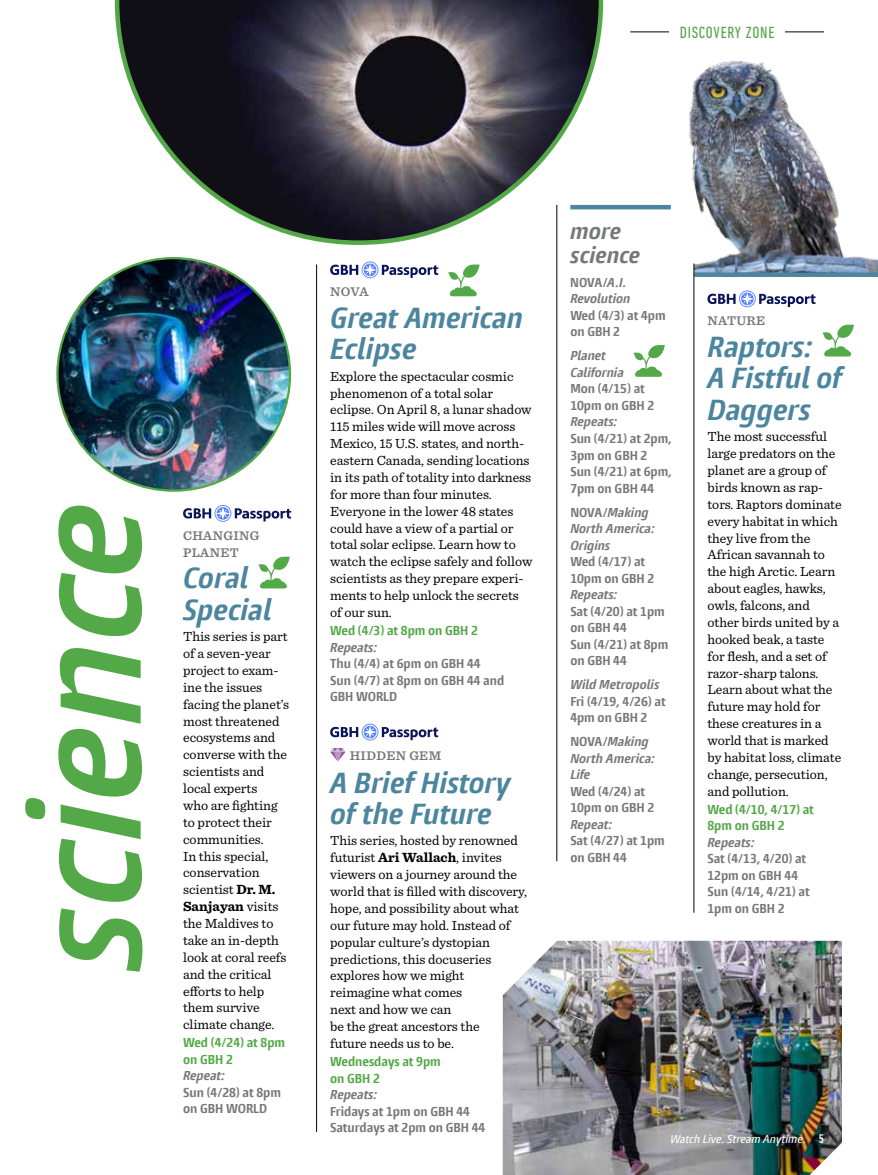
<style>
.page{position:relative;width:878px;height:1175px;background:#fff}
.page>*{position:absolute;margin:0;border:0;box-sizing:border-box;transform-origin:0 0}
.t1{font:italic 600 condensed 142.5px "Burlingame Pro";color:#53a847}
.t2{font:italic 700 condensed 27px/31.5px "Burlingame Pro";color:#4b859e}
.t3{font:italic 700 condensed 21px/24px "Burlingame Pro";color:#77787b}
.t4{font:condensed 16.5px "DIN Next LT Pro";letter-spacing:.045em;color:#53a847}
.t5{font:13.8px/16.8px "Sentinel";letter-spacing:-.005em;color:#000}
.t6{font:600 13.2px/17px "Sentinel";letter-spacing:.025em;color:#77787b}
.t7{font:700 condensed 12px/16.5px "Burlingame Pro";letter-spacing:-.005em;color:#77787b}
.t8{font:italic 700 condensed 12px/16.5px "Burlingame Pro";letter-spacing:-.005em;color:#77787b}
.t9{font:700 condensed 12px/16.5px "Burlingame Pro";letter-spacing:-.005em;color:#53a847}
.t10{font:italic 500 condensed 10.5px "Burlingame Pro";color:#fff}
.s1{font-weight:700}
.s2{font-style:normal}
.s3{font-family:"DIN Next LT Pro";font-style:normal;font-size:12.75px}
</style>
<div class="page">
<img style="left:689px;top:61px;width:189px;height:211px">
<img style="left:502px;top:940px;width:340px;height:234px">
<hr style="left:630px;top:32px;width:194px;height:1px;background:#000">
<div style="left:669px;top:22px;width:116px;height:18px;background:#fff"></div>
<hr style="left:556px;top:205px;width:1px;height:656px;background:#000">
<hr style="left:316px;top:264px;width:1px;height:867px;background:#000">
<svg style="left:183px;top:506px;width:108px;height:15px"></svg>
<img style="left:57px;top:258px;width:233px;height:232px;border-radius:116px">
<svg style="left:259px;top:556px;width:31px;height:32px"></svg>
<hr style="left:570px;top:205px;width:100px;height:4px;background:#4b859e">
<svg style="left:633px;top:345px;width:32px;height:32px"></svg>
<svg style="left:115px;top:0;width:488px;height:245px"></svg>
<div style="left:694px;top:272px;width:184px;height:5px;background:#4b859e"></div>
<svg style="left:330px;top:262px;width:108px;height:16px"></svg>
<svg style="left:707px;top:291px;width:108px;height:16px"></svg>
<svg style="left:330px;top:748px;width:15px;height:13px"></svg>
<svg style="left:330px;top:724px;width:108px;height:16px"></svg>
<div style="left:648px;top:253px;width:45px;height:36px;background:#fff"></div>
<hr style="left:693px;top:263px;width:1px;height:649px;background:#000">
<svg style="left:822px;top:325px;width:32px;height:31px"></svg>
<svg style="left:448px;top:264px;width:31px;height:32px"></svg>
<p class="t4" style="left:679px;top:23px;width:96px">DISCOVERY ZONE</p>
<h1 class="t1" style="left:-2px;top:970px;width:469px;rotate:-90deg">science</h1>
<p class="t6" style="left:183px;top:526px;width:78px">CHANGING<br>PLANET</p>
<h2 class="t2" style="left:183px;top:562px;width:90px">Coral<br>Special</h2>
<p class="t5" style="left:183px;top:627px;width:107px">This series is part of a seven-year project to exam&shy;ine the issues facing the planet’s most threatened ecosystems and converse with the scientists and local experts<br>who are fighting to protect their communities.<br>In this special, conservation scientist <span class="s1">Dr. M.<br>Sanjayan</span> visits the Maldives to take an in-depth look at coral reefs and the critical efforts to help them survive climate change.</p>
<p class="t9" style="left:183px;top:1034px;width:104px">Wed (4/24) at 8pm on GBH 2</p>
<p class="t8" style="left:183px;top:1067px;width:43px">Repeat:</p>
<p class="t7" style="left:183px;top:1084px;width:99px">Sun (4/28) at 8pm on GBH WORLD</p>
<p class="t6" style="left:330px;top:283px;width:40px">NOVA</p>
<h2 class="t2" style="left:330px;top:302px;width:194px">Great American<br>Eclipse</h2>
<p class="t5" style="left:330px;top:367px;width:204px">Explore the spectacular cosmic phenomenon of a total solar eclipse. On April 8, a lunar shadow<br>115 miles wide will move across<br>Mexico, 15 U.S. states, and north&shy;eastern Canada, sending locations in its path of totality into darkness for more than four minutes.<br>Everyone in the lower 48 states could have a view of a partial or total solar eclipse. Learn how to watch the eclipse safely and follow scientists as they prepare experi&shy;ments to help unlock the secrets of our sun.</p>
<p class="t9" style="left:330px;top:622px;width:149px">Wed (4/3) at 8pm on GBH 2</p>
<p class="t8" style="left:330px;top:639px;width:49px">Repeats:</p>
<p class="t7" style="left:330px;top:655px;width:176px">Thu (4/4) at 6pm on GBH 44<br>Sun (4/7) at 8pm on GBH 44 and<br>GBH WORLD</p>
<p class="t6" style="left:350px;top:746px;width:93px">HIDDEN GEM</p>
<h2 class="t2" style="left:330px;top:767px;width:182px">A Brief History of the Future</h2>
<p class="t5" style="left:330px;top:831px;width:198px">This series, hosted by renowned futurist <span class="s1">Ari Wallach</span>, invites viewers on a journey around the world that is filled with discovery, hope, and possibility about what our future may hold. Instead of popular culture’s dystopian predictions, this docuseries explores how we might reimagine what comes<br>next and how we can<br>be the great ancestors the<br>future needs us to be.</p>
<p class="t9" style="left:330px;top:1053px;width:112px">Wednesdays at 9pm on GBH 2</p>
<p class="t8" style="left:330px;top:1086px;width:49px">Repeats:</p>
<p class="t7" style="left:330px;top:1102px;width:157px">Fridays at 1pm on GBH 44<br>Saturdays at 2pm on GBH 44</p>
<h3 class="t3" style="left:570px;top:219px;width:71px">more science</h3>
<p class="t8" style="left:570px;top:274px;width:62px"><span class="s2">NOVA/</span>A.I.<br>Revolution</p>
<p class="t7" style="left:570px;top:307px;width:97px">Wed (4/3) at 4pm on GBH 2</p>
<p class="t8" style="left:570px;top:348px;width:55px">Planet<br>California</p>
<p class="t7" style="left:570px;top:381px;width:85px">Mon (4/15) at<br>10pm on GBH 2</p>
<p class="t8" style="left:570px;top:414px;width:49px">Repeats:</p>
<p class="t7" style="left:570px;top:430px;width:103px">Sun (4/21) at 2pm,<br>3pm on GBH 2<br>Sun (4/21) at 6pm,<br>7pm on GBH 44</p>
<p class="t8" style="left:570px;top:504px;width:86px"><span class="s2">NOVA/</span>Making<br>North America:<br>Origins</p>
<p class="t7" style="left:570px;top:553px;width:85px">Wed (4/17) at<br>10pm on GBH 2</p>
<p class="t8" style="left:570px;top:586px;width:49px">Repeats:</p>
<p class="t7" style="left:570px;top:603px;width:99px">Sat (4/20) at 1pm on GBH 44<br>Sun (4/21) at 8pm on GBH 44</p>
<p class="t8" style="left:570px;top:676px;width:90px">Wild Metropolis</p>
<p class="t7" style="left:570px;top:693px;width:97px">Fri (4/19, 4/26) at<br>4pm on GBH 2</p>
<p class="t8" style="left:570px;top:733px;width:86px"><span class="s2">NOVA/</span>Making<br>North America:<br>Life</p>
<p class="t7" style="left:570px;top:783px;width:85px">Wed (4/24) at<br>10pm on GBH 2</p>
<p class="t8" style="left:570px;top:816px;width:43px">Repeat:</p>
<p class="t7" style="left:570px;top:832px;width:96px">Sat (4/27) at 1pm on GBH 44</p>
<p class="t6" style="left:707px;top:312px;width:59px">NATURE</p>
<h2 class="t2" style="left:707px;top:331px;width:136px">Raptors:<br>A Fistful of<br>Daggers</h2>
<p class="t5" style="left:707px;top:427px;width:136px">The most successful large predators on the planet are a group of birds known as rap&shy;tors. Raptors dominate every habitat in which they live from the<br>African savannah to the high Arctic. Learn about eagles, hawks, owls, falcons, and other birds united by a hooked beak, a taste for flesh, and a set of razor-sharp talons.<br>Learn about what the future may hold for these creatures in a world that is marked by habitat loss, climate change, persecution, and pollution.</p>
<p class="t9" style="left:707px;top:801px;width:108px">Wed (4/10, 4/17) at<br>8pm on GBH 2</p>
<p class="t8" style="left:707px;top:834px;width:49px">Repeats:</p>
<p class="t7" style="left:707px;top:850px;width:104px">Sat (4/13, 4/20) at<br>12pm on GBH 44<br>Sun (4/14, 4/21) at<br>1pm on GBH 2</p>
<p class="t10" style="left:670px;top:1132px;width:155px">Watch Live. Stream Anytime. <span class="s3">5</span></p>
</div>
